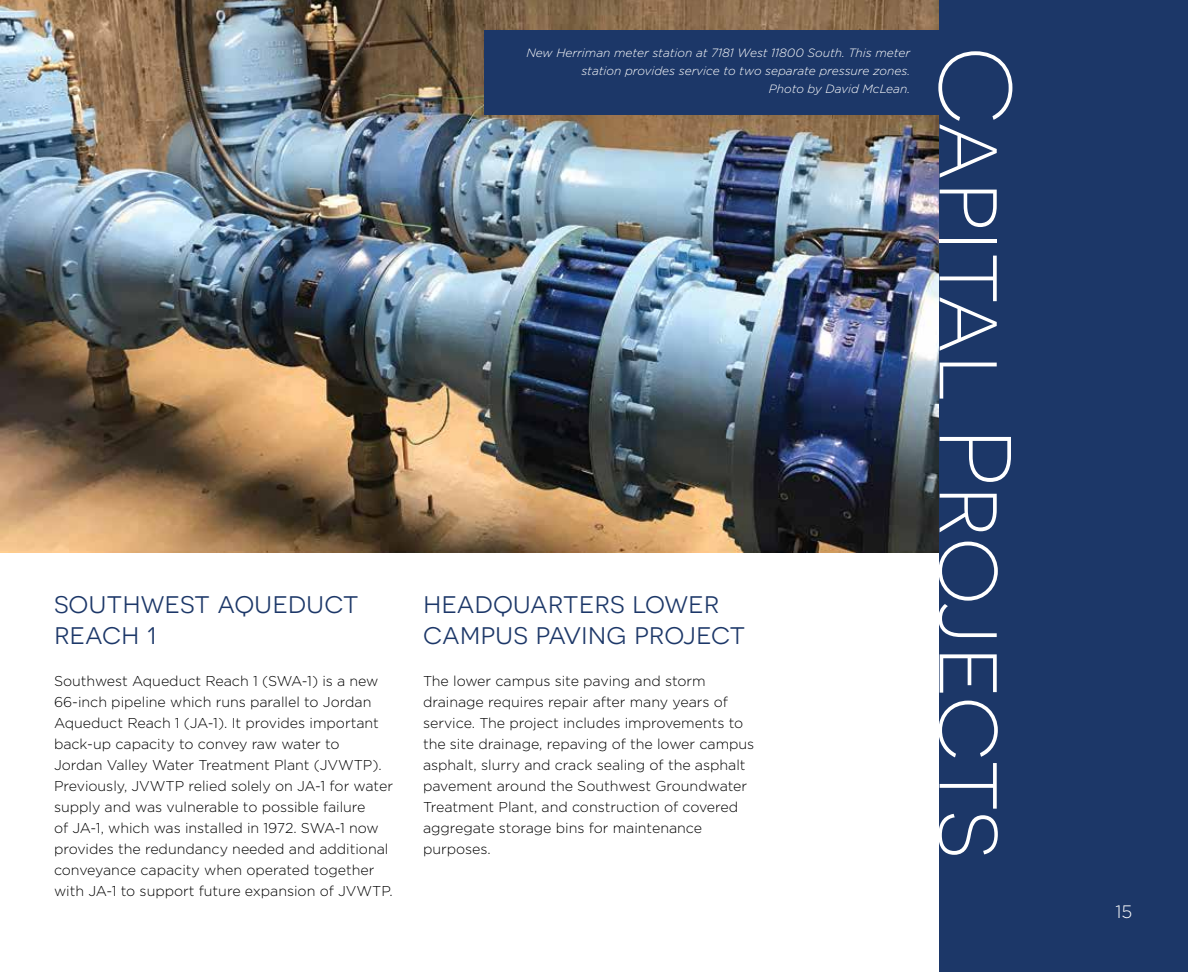
<style>
.page{position:relative;width:1188px;height:972px;background:#fff}
.page>*{position:absolute;margin:0;border:0;box-sizing:border-box;transform-origin:0 0}
.t1{font:300 102px "Novecentosanswide";color:#fff}
.t2{font:30px/31.5px "Novecentosanswide";color:#1c3768}
.t3{font:300 18px "Gotham";color:#fff}
.t4{font:300 14.25px/21px "Gotham";color:#000}
.t5{font:italic 300 12px/18px "Gotham";color:#fff;text-align:right}
</style>
<div class="page">
<img style="left:0;top:0;width:940px;height:553px">
<div style="left:940px;top:0;width:248px;height:972px;background:#1c3768"></div>
<div style="left:484px;top:30px;width:526px;height:84px;background:#1c3768"></div>
<h2 class="t2" style="left:54px;top:586px;width:306px">southwest aqueduct reach 1</h2>
<p class="t4" style="left:54px;top:670px;width:341px">Southwest Aqueduct Reach 1 (SWA-1) is a new 66-inch pipeline which runs parallel to Jordan Aqueduct Reach 1 (JA-1). It provides important back-up capacity to convey raw water to<br>Jordan Valley Water Treatment Plant (JVWTP).<br>Previously, JVWTP relied solely on JA-1 for water supply and was vulnerable to possible failure<br>of JA-1, which was installed in 1972. SWA-1 now provides the redundancy needed and additional conveyance capacity when operated together with JA-1 to support future expansion of JVWTP.</p>
<p class="t5" style="left:526px;top:43px;width:385px">New Herriman meter station at 7181 West 11800 South. This meter station provides service to two separate pressure zones.<br>Photo by David McLean.</p>
<h1 class="t1" style="left:1033px;top:47px;width:814px;rotate:90deg">Capital Projects</h1>
<h2 class="t2" style="left:423px;top:586px;width:324px">headquarters lower campus paving project</h2>
<p class="t4" style="left:423px;top:670px;width:333px">The lower campus site paving and storm drainage requires repair after many years of service. The project includes improvements to the site drainage, repaving of the lower campus asphalt, slurry and crack sealing of the asphalt pavement around the Southwest Groundwater Treatment Plant, and construction of covered aggregate storage bins for maintenance purposes.</p>
<p class="t3" style="left:1116px;top:900px;width:18px">15</p>
</div>
